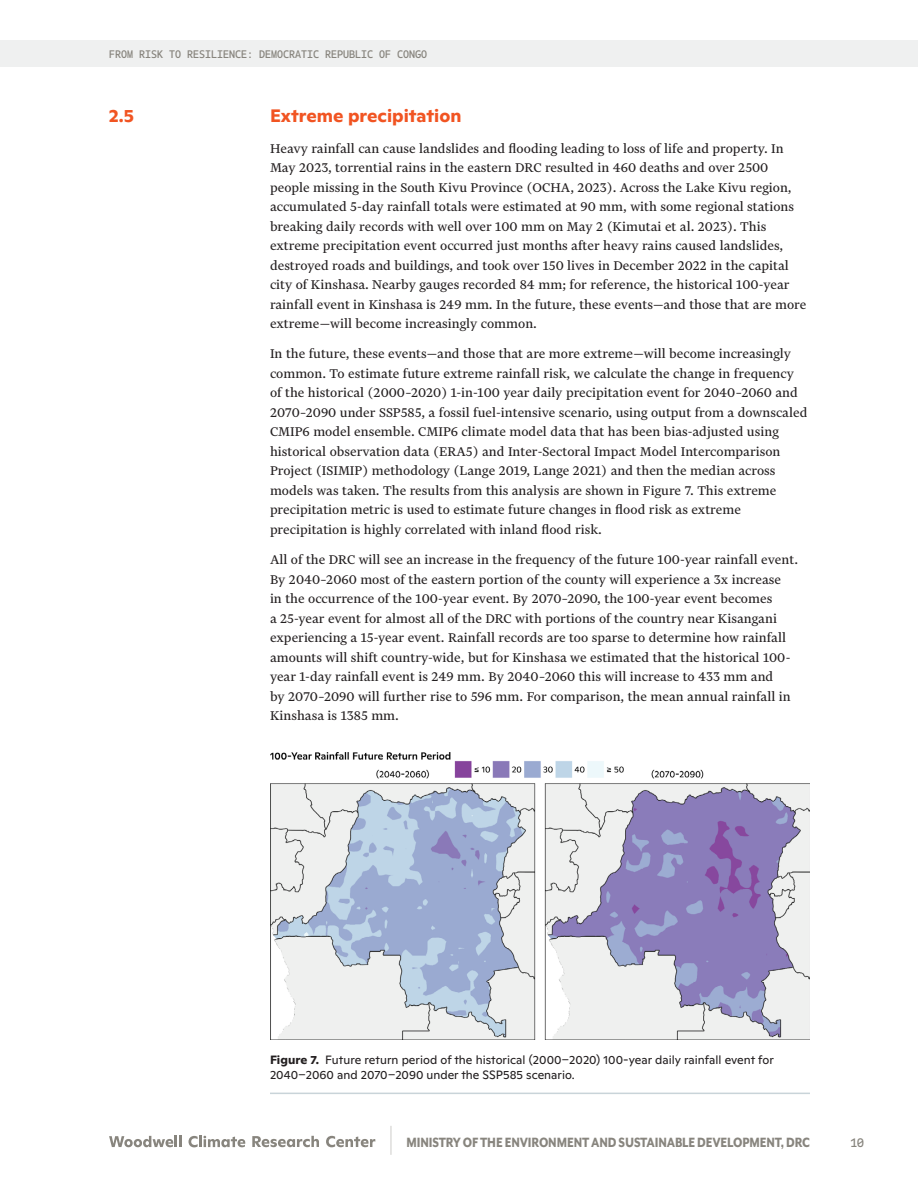
<style>
.page{position:relative;width:918px;height:1188px;background:#fff}
.page>*{position:absolute;margin:0;border:0;box-sizing:border-box;transform-origin:0 0}
.t1{font:700 18px "Ginto Normal";color:#f15422}
.t2{font:800 15.45px "Mr Eaves Mod OT";letter-spacing:-.01em;color:#88857e;scale:.83 1}
.t3{font:15px/19.5px "Financier Text";color:#231f20}
.t4{font:13.5px "Gemeli Mono";color:#88857e}
.t5{font:12px/15px "Ginto Normal";letter-spacing:.005em;color:#231f20}
.t6{font:12px "Gemeli Mono";color:#88857e}
.s1{font-weight:700}
</style>
<div class="page">
<hr style="left:390px;top:1126px;width:2px;height:29px;background:#88857e">
<svg style="left:109px;top:1136px;width:73px;height:11px"></svg>
<svg style="left:189px;top:1136px;width:56px;height:11px"></svg>
<svg style="left:252px;top:1136px;width:67px;height:11px"></svg>
<svg style="left:326px;top:1136px;width:49px;height:11px"></svg>
<div style="left:0;top:40px;width:918px;height:28px;background:#eff0f0"></div>
<hr style="left:270px;top:1093px;width:540px;height:1px;background:#c9d4d9">
<img style="left:270px;top:752px;width:540px;height:288px">
<p class="t6" style="left:109px;top:46px;width:319px">FROM RISK TO RESILIENCE: DEMOCRATIC REPUBLIC OF CONGO</p>
<p class="t1" style="left:109px;top:102px;width:27px">2.5</p>
<p class="t1" style="left:270px;top:102px;width:193px">Extreme precipitation</p>
<p class="t3" style="left:270px;top:138px;width:538px">Heavy rainfall can cause landslides and flooding leading to loss of life and property. In May 2023, torrential rains in the eastern DRC resulted in 460 deaths and over 2500 people missing in the South Kivu Province (OCHA, 2023). Across the Lake Kivu region, accumulated 5-day rainfall totals were estimated at 90 mm, with some regional stations breaking daily records with well over 100 mm on May 2 (Kimutai et al. 2023). This extreme precipitation event occurred just months after heavy rains caused landslides, destroyed roads and buildings, and took over 150 lives in December 2022 in the capital city of Kinshasa. Nearby gauges recorded 84 mm; for reference, the historical 100-year rainfall event in Kinshasa is 249 mm. In the future, these events—and those that are more extreme—will become increasingly common.</p>
<p class="t3" style="left:270px;top:344px;width:539px">In the future, these events—and those that are more extreme—will become increasingly common. To estimate future extreme rainfall risk, we calculate the change in frequency of the historical (2000–2020) 1-in-100 year daily precipitation event for 2040–2060 and 2070–2090 under SSP585, a fossil fuel-intensive scenario, using output from a downscaled CMIP6 model ensemble. CMIP6 climate model data that has been bias-adjusted using historical observation data (ERA5) and Inter-Sectoral Impact Model Intercomparison Project (ISIMIP) methodology (Lange 2019, Lange 2021) and then the median across models was taken. The results from this analysis are shown in Figure 7. This extreme precipitation metric is used to estimate future changes in flood risk as extreme precipitation is highly correlated with inland flood risk.</p>
<p class="t3" style="left:270px;top:550px;width:530px">All of the DRC will see an increase in the frequency of the future 100-year rainfall event.<br>By 2040–2060 most of the eastern portion of the county will experience a 3x increase<br>in the occurrence of the 100-year event. By 2070–2090, the 100-year event becomes<br>a 25-year event for almost all of the DRC with portions of the country near Kisangani experiencing a 15-year event. Rainfall records are too sparse to determine how rainfall amounts will shift country-wide, but for Kinshasa we estimated that the historical 100- year 1-day rainfall event is 249 mm. By 2040–2060 this will increase to 433 mm and<br>by 2070–2090 will further rise to 596 mm. For comparison, the mean annual rainfall in Kinshasa is 1385 mm.</p>
<p class="t5" style="left:270px;top:1052px;width:505px"><span class="s1">Figure 7.</span> Future return period of the historical (2000–2020) 100-year daily rainfall event for<br>2040–2060 and 2070–2090 under the SSP585 scenario.</p>
<p class="t2" style="left:407px;top:1134px;width:488px">MINISTRY OF THE ENVIRONMENT AND SUSTAINABLE DEVELOPMENT, DRC</p>
<p class="t4" style="left:850px;top:1133px;width:15px">10</p>
</div>
